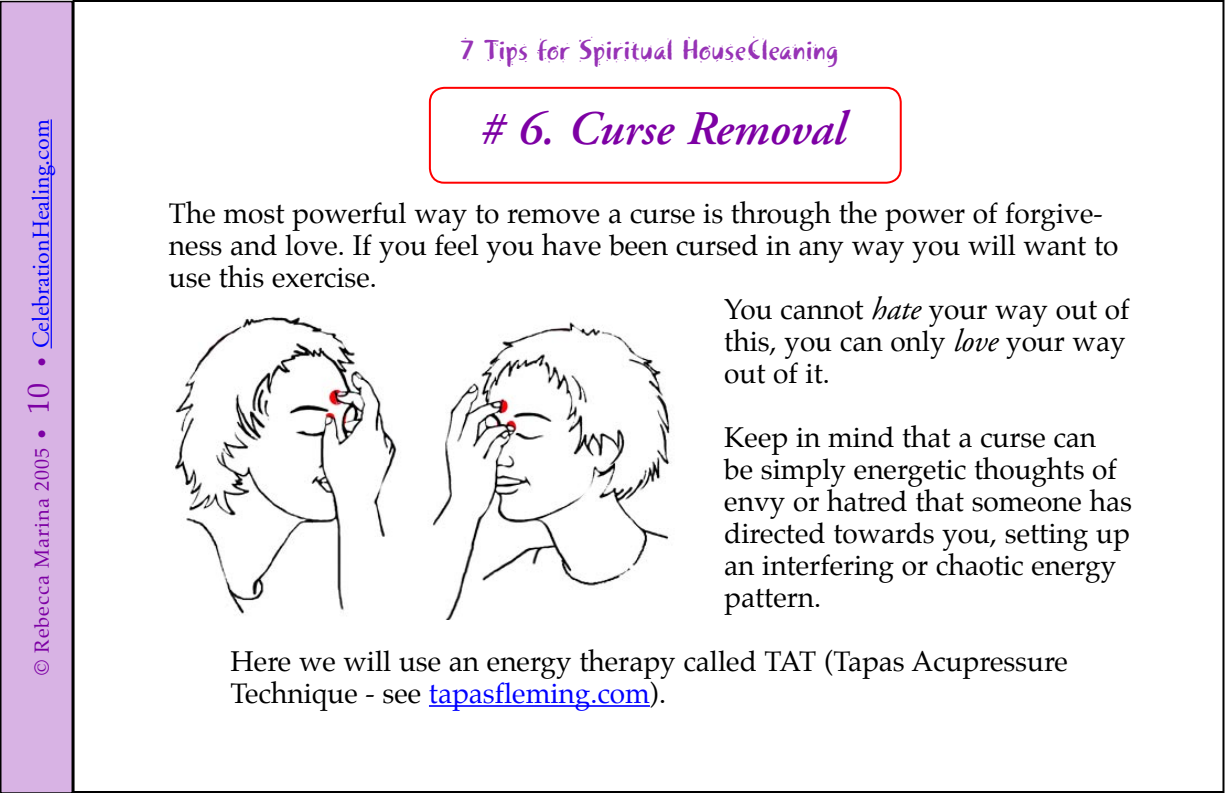
<style>
.page{position:relative;width:1225px;height:793px;background:#fff}
.page>*{position:absolute;margin:0;border:0;box-sizing:border-box;transform-origin:0 0}
.t1{font:italic 600 48px "Adobe Garamond";color:#7d00a4}
.t2{font:28px/32px "Palatino";color:#000}
.t3{font:28px "Palatino";color:#00f}
.t4{font:28px "Khaki Two";letter-spacing:.015em;color:#9733b6}
.t5{font:24px "Adobe Garamond";color:#00f}
.s1{font-family:"Palatino";font-size:20px;color:#7d00a4}
.s2{font-family:"Palatino";font-size:30px;color:#7d00a4}
.s3{font-family:"Adobe Garamond";font-style:italic;font-size:32px}
.s4{color:#000}
</style>
<div class="page">
<div style="left:1px;top:2px;width:71px;height:790px;background:#d8b3e4"></div>
<hr style="left:51px;top:119px;width:1px;height:229px;background:#00f">
<div style="left:0;top:1px;width:73px;height:791px;border:2px solid #000"></div>
<hr style="left:429px;top:704px;width:221px;height:2px;background:#00f">
<img style="left:172px;top:316px;width:500px;height:303px">
<svg style="left:428px;top:86px;width:474px;height:96px"></svg>
<p class="t4" style="left:459px;top:33px;width:380px">7 Tips for Spiritual HouseCleaning</p>
<p class="t5" style="left:28px;top:674px;width:557px;rotate:-90deg"><span class="s1">© Rebecca Marina 2005 •</span> <span class="s2">10</span> <span class="s1">•</span> CelebrationHealing.com</p>
<p class="t1" style="left:480px;top:103px;width:367px"># 6. Curse Removal</p>
<p class="t2" style="left:169px;top:199px;width:951px">The most powerful way to remove a curse is through the power of forgive&shy;ness and love. If you feel you have been cursed in any way you will want to use this exercise.</p>
<p class="t2" style="left:724px;top:295px;width:407px">You cannot <span class="s3">hate</span> your way out of this, you can only <span class="s3">love</span> your way out of it.</p>
<p class="t2" style="left:724px;top:423px;width:373px">Keep in mind that a curse can</p>
<p class="t2" style="left:724px;top:455px;width:409px">be simply energetic thoughts of envy or hatred that someone has directed towards you, setting up an interfering or chaotic energy pattern.</p>
<p class="t2" style="left:231px;top:647px;width:839px">Here we will use an energy therapy called TAT (Tapas Acupressure</p>
<p class="t3" style="left:231px;top:674px;width:437px"><span class="s4">Technique - see</span> tapasfleming.com<span class="s4">).</span></p>
</div>
